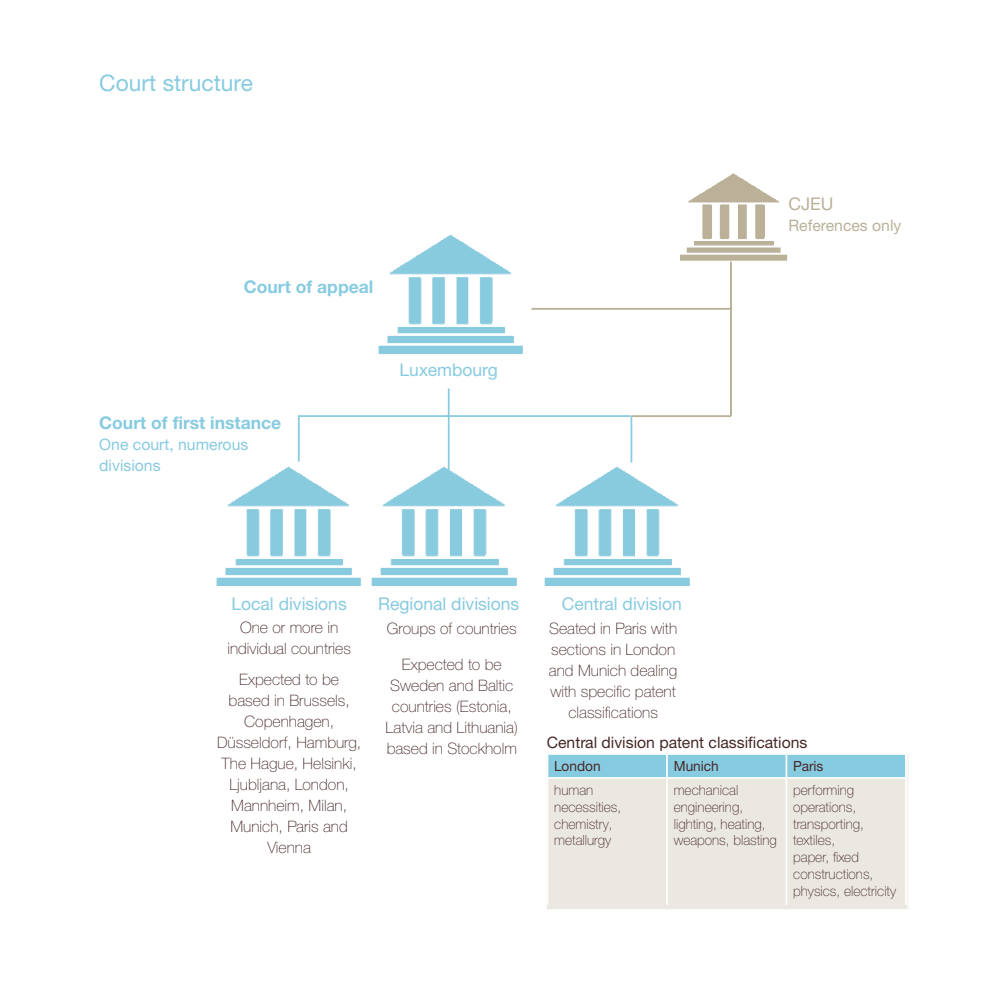
<style>
.page{position:relative;width:993px;height:993px;background:#fff}
.page>*{position:absolute;margin:0;border:0;box-sizing:border-box;transform-origin:0 0}
.Subheading_blue_13_1{font:22.75px "Helvetica Neue LTW1 G";color:#87cbe1}
.Subheading_blue_13_1-2{font:17.5px "Helvetica Neue LTW1 G";color:#87cbe1}
.Court_box_13_14_brow{font:700 17.5px "Helvetica Neue LTW1 G";color:#87cbe1}
.Subheading_blue_13_1-3{font:17.5px "Helvetica Neue LTW1 G";color:#b9b298}
.Main_paragraph_10_14{font:100 15.75px/21px "Helvetica Neue LTW1 G";color:#472829;text-align:center}
.Main_paragraph_10_14-2{font:15.75px "Helvetica Neue LTW1 G";color:#472829}
.Main_paragraph_10_14-3{font:15.75px/21px "Helvetica Neue LTW1 G";color:#87cbe1}
.Main_paragraph_10_14-4{font:15.75px "Helvetica Neue LTW1 G";color:#b9b298}
.Main_paragraph_10_14-5{font:100 14px/16.8px "Helvetica Neue LTW1 G";color:#472829}
.Main_paragraph_10_14-6{font:14px "Helvetica Neue LTW1 G";color:#472829}
</style>
<div class="page">
<img style="left:378px;top:234px;width:145px;height:120px">
<img style="left:371px;top:462px;width:146px;height:124px">
<img style="left:544px;top:462px;width:146px;height:124px">
<img style="left:216px;top:466px;width:145px;height:120px">
<img style="left:680px;top:173px;width:108px;height:95px">
<hr style="left:298px;top:415px;width:332px;height:2px;background:#87cbe1">
<hr style="left:447px;top:388px;width:2px;height:89px;background:#87cbe1">
<hr style="left:298px;top:417px;width:1px;height:44px;background:#87cbe1">
<hr style="left:630px;top:416px;width:2px;height:46px;background:#87cbe1">
<svg style="left:531px;top:262px;width:200px;height:155px"></svg>
<svg style="left:547px;top:754px;width:359px;height:153px;background:#dde4e1"></svg>
<div style="left:545px;top:752px;width:363px;height:157px;border:1px solid #fff"></div>
<p class="Subheading_blue_13_1" style="left:99px;top:69px;width:155px">Court structure</p>
<p class="Court_box_13_14_brow" style="left:244px;top:276px;width:131px">Court of appeal</p>
<p class="Court_box_13_14_brow" style="left:99px;top:412px;width:183px">Court of first instance</p>
<p class="Main_paragraph_10_14-3" style="left:99px;top:433px;width:150px">One court, numerous divisions</p>
<p class="Subheading_blue_13_1-2" style="left:399px;top:359px;width:100px">Luxembourg</p>
<p class="Subheading_blue_13_1-3" style="left:788px;top:193px;width:47px">CJEU</p>
<p class="Main_paragraph_10_14-4" style="left:788px;top:216px;width:114px">References only</p>
<p class="Subheading_blue_13_1-2" style="left:231px;top:592px;width:117px">Local divisions</p>
<p class="Main_paragraph_10_14" style="left:227px;top:616px;width:125px">One or more in individual countries</p>
<p class="Main_paragraph_10_14" style="left:217px;top:668px;width:146px">Expected to be based in Brussels,<br>Copenhagen,<br>Düsseldorf, Hamburg,<br>The Hague, Helsinki,<br>Ljubljana, London,<br>Mannheim, Milan,<br>Munich, Paris and<br>Vienna</p>
<p class="Subheading_blue_13_1-2" style="left:378px;top:592px;width:143px">Regional divisions</p>
<p class="Main_paragraph_10_14" style="left:387px;top:618px;width:131px">Groups of countries</p>
<p class="Main_paragraph_10_14" style="left:385px;top:654px;width:134px">Expected to be<br>Sweden and Baltic countries (Estonia,<br>Latvia and Lithuania) based in Stockholm</p>
<p class="Subheading_blue_13_1-2" style="left:561px;top:592px;width:122px">Central division</p>
<p class="Main_paragraph_10_14" style="left:548px;top:618px;width:130px">Seated in Paris with sections in London and Munich dealing with specific patent classifications</p>
<p class="Main_paragraph_10_14-2" style="left:546px;top:732px;width:262px">Central division patent classifications</p>
<p class="Main_paragraph_10_14-6" style="left:554px;top:757px;width:48px">London</p>
<p class="Main_paragraph_10_14-6" style="left:673px;top:757px;width:46px">Munich</p>
<p class="Main_paragraph_10_14-6" style="left:793px;top:757px;width:32px">Paris</p>
<p class="Main_paragraph_10_14-5" style="left:554px;top:781px;width:68px">human necessities, chemistry, metallurgy</p>
<p class="Main_paragraph_10_14-5" style="left:673px;top:781px;width:105px">mechanical engineering, lighting, heating, weapons, blasting</p>
<p class="Main_paragraph_10_14-5" style="left:793px;top:781px;width:104px">performing operations, transporting, textiles,<br>paper, fixed constructions, physics, electricity</p>
</div>
